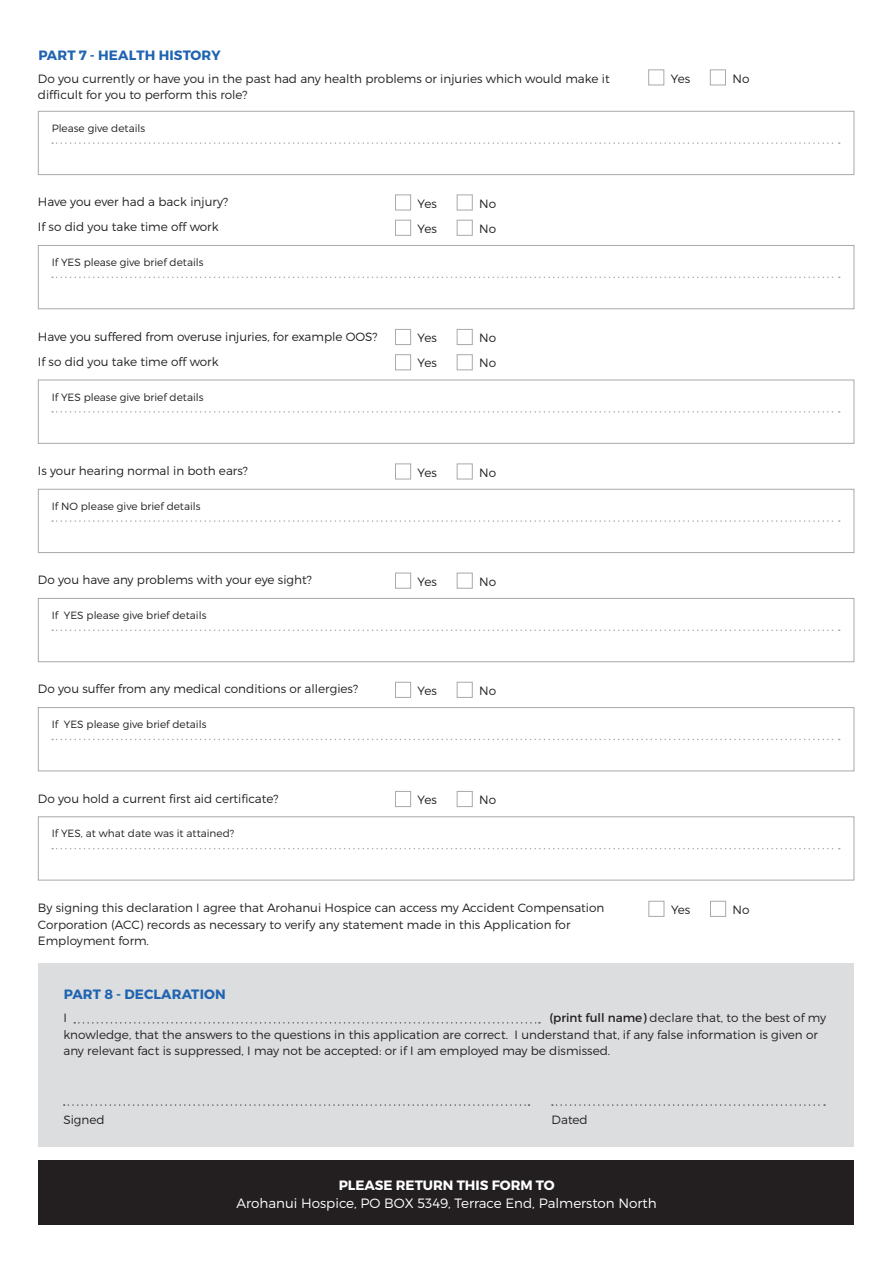
<style>
.page{position:relative;width:893px;height:1263px;background:#fff}
.page>*{position:absolute;margin:0;border:0;box-sizing:border-box;transform-origin:0 0}
.t1{font:300 13.5px "Montserrat";color:#fff}
.t2{font:700 13.5px "Montserrat";letter-spacing:.01em;color:#2064b1}
.t3{font:700 13.5px "Montserrat";color:#fff}
.t4{font:300 12px/16.5px "Montserrat";color:#231f20}
.t5{font:300 10.5px "Montserrat";color:#231f20}
.s1{font-weight:400}
</style>
<div class="page">
<div style="left:38px;top:963px;width:816px;height:184px;background:#dcdddf"></div>
<div style="left:648px;top:69px;width:16px;height:16px;background:#fff;border:1px solid #a8a9ad"></div>
<div style="left:710px;top:69px;width:16px;height:16px;background:#fff;border:1px solid #a8a9ad"></div>
<div style="left:38px;top:111px;width:816px;height:64px;border:1px solid #a8a9ad"></div>
<svg style="left:52px;top:142px;width:788px;height:2px"></svg>
<div style="left:395px;top:220px;width:16px;height:16px;background:#fff;border:1px solid #a8a9ad"></div>
<div style="left:457px;top:220px;width:16px;height:16px;background:#fff;border:1px solid #a8a9ad"></div>
<div style="left:395px;top:194px;width:16px;height:16px;background:#fff;border:1px solid #a8a9ad"></div>
<div style="left:457px;top:194px;width:16px;height:16px;background:#fff;border:1px solid #a8a9ad"></div>
<div style="left:38px;top:245px;width:816px;height:64px;border:1px solid #a8a9ad"></div>
<svg style="left:52px;top:277px;width:788px;height:1px"></svg>
<div style="left:395px;top:354px;width:16px;height:16px;background:#fff;border:1px solid #a8a9ad"></div>
<div style="left:457px;top:354px;width:16px;height:16px;background:#fff;border:1px solid #a8a9ad"></div>
<div style="left:395px;top:329px;width:16px;height:16px;background:#fff;border:1px solid #a8a9ad"></div>
<div style="left:457px;top:329px;width:16px;height:16px;background:#fff;border:1px solid #a8a9ad"></div>
<div style="left:38px;top:380px;width:816px;height:63px;border:1px solid #a8a9ad"></div>
<svg style="left:52px;top:411px;width:788px;height:2px"></svg>
<div style="left:395px;top:463px;width:16px;height:16px;background:#fff;border:1px solid #a8a9ad"></div>
<div style="left:457px;top:463px;width:16px;height:16px;background:#fff;border:1px solid #a8a9ad"></div>
<div style="left:38px;top:489px;width:816px;height:64px;border:1px solid #a8a9ad"></div>
<svg style="left:52px;top:520px;width:788px;height:2px"></svg>
<div style="left:395px;top:573px;width:16px;height:16px;background:#fff;border:1px solid #a8a9ad"></div>
<div style="left:457px;top:573px;width:16px;height:16px;background:#fff;border:1px solid #a8a9ad"></div>
<div style="left:38px;top:598px;width:816px;height:64px;border:1px solid #a8a9ad"></div>
<svg style="left:52px;top:629px;width:788px;height:2px"></svg>
<div style="left:395px;top:682px;width:16px;height:16px;background:#fff;border:1px solid #a8a9ad"></div>
<div style="left:457px;top:682px;width:16px;height:16px;background:#fff;border:1px solid #a8a9ad"></div>
<div style="left:38px;top:707px;width:816px;height:64px;border:1px solid #a8a9ad"></div>
<svg style="left:52px;top:739px;width:788px;height:1px"></svg>
<div style="left:395px;top:791px;width:16px;height:16px;background:#fff;border:1px solid #a8a9ad"></div>
<div style="left:457px;top:791px;width:16px;height:16px;background:#fff;border:1px solid #a8a9ad"></div>
<div style="left:38px;top:816px;width:816px;height:64px;border:1px solid #a8a9ad"></div>
<svg style="left:52px;top:848px;width:788px;height:1px"></svg>
<div style="left:648px;top:901px;width:16px;height:16px;background:#fff;border:1px solid #a8a9ad"></div>
<div style="left:710px;top:901px;width:16px;height:16px;background:#fff;border:1px solid #a8a9ad"></div>
<svg style="left:74px;top:1022px;width:466px;height:1px"></svg>
<svg style="left:64px;top:1104px;width:465px;height:2px"></svg>
<svg style="left:552px;top:1104px;width:273px;height:2px"></svg>
<div style="left:38px;top:1161px;width:816px;height:64px;background:#231f20"></div>
<p class="t2" style="left:38px;top:47px;width:184px">PART 7 - HEALTH HISTORY</p>
<p class="t4" style="left:38px;top:70px;width:573px">Do you currently or have you in the past had any health problems or injuries which would make it</p>
<p class="t4" style="left:671px;top:70px;width:21px">Yes</p>
<p class="t4" style="left:732px;top:70px;width:18px">No</p>
<p class="t4" style="left:38px;top:87px;width:211px">difficult for you to perform this role?</p>
<p class="t5" style="left:52px;top:122px;width:95px">Please give details</p>
<p class="t4" style="left:38px;top:193px;width:192px">Have you ever had a back injury?</p>
<p class="t4" style="left:38px;top:219px;width:182px">If so did you take time off work</p>
<p class="t5" style="left:52px;top:256px;width:153px">If YES please give brief details</p>
<p class="t4" style="left:38px;top:328px;width:341px">Have you suffered from overuse injuries, for example OOS?</p>
<p class="t4" style="left:38px;top:353px;width:182px">If so did you take time off work</p>
<p class="t5" style="left:52px;top:390px;width:153px">If YES please give brief details</p>
<p class="t4" style="left:418px;top:195px;width:21px">Yes</p>
<p class="t4" style="left:479px;top:195px;width:18px">No</p>
<p class="t4" style="left:418px;top:220px;width:21px">Yes</p>
<p class="t4" style="left:479px;top:220px;width:18px">No</p>
<p class="t4" style="left:418px;top:329px;width:21px">Yes</p>
<p class="t4" style="left:479px;top:329px;width:18px">No</p>
<p class="t4" style="left:418px;top:355px;width:21px">Yes</p>
<p class="t4" style="left:479px;top:355px;width:18px">No</p>
<p class="t4" style="left:38px;top:462px;width:211px">Is your hearing normal in both ears?</p>
<p class="t4" style="left:418px;top:464px;width:21px">Yes</p>
<p class="t4" style="left:479px;top:464px;width:18px">No</p>
<p class="t5" style="left:52px;top:500px;width:150px">If NO please give brief details</p>
<p class="t4" style="left:38px;top:572px;width:276px">Do you have any problems with your eye sight?</p>
<p class="t4" style="left:418px;top:573px;width:21px">Yes</p>
<p class="t4" style="left:479px;top:573px;width:18px">No</p>
<p class="t5" style="left:52px;top:609px;width:156px">If YES please give brief details</p>
<p class="t4" style="left:38px;top:681px;width:322px">Do you suffer from any medical conditions or allergies?</p>
<p class="t4" style="left:418px;top:682px;width:21px">Yes</p>
<p class="t4" style="left:479px;top:682px;width:18px">No</p>
<p class="t5" style="left:52px;top:718px;width:156px">If YES please give brief details</p>
<p class="t4" style="left:38px;top:790px;width:242px">Do you hold a current first aid certificate?</p>
<p class="t4" style="left:418px;top:791px;width:21px">Yes</p>
<p class="t4" style="left:479px;top:791px;width:18px">No</p>
<p class="t5" style="left:52px;top:827px;width:184px">If YES, at what date was it attained?</p>
<p class="t4" style="left:38px;top:900px;width:568px">By signing this declaration I agree that Arohanui Hospice can access my Accident Compensation<br>Corporation (ACC) records as necessary to verify any statement made in this Application for<br>Employment form.</p>
<p class="t4" style="left:671px;top:901px;width:21px">Yes</p>
<p class="t4" style="left:733px;top:901px;width:18px">No</p>
<p class="t2" style="left:64px;top:986px;width:163px">PART 8 - DECLARATION</p>
<p class="t4" style="left:63px;top:1010px;width:5px">I</p>
<p class="t4" style="left:63px;top:1010px;width:764px;text-indent:486px"><span class="s1">(print full name)</span> declare that, to the best of my knowledge, that the answers to the questions in this application are correct. I understand that, if any false information is given or any relevant fact is suppressed, I may not be accepted: or if I am employed may be dismissed.</p>
<p class="t4" style="left:63px;top:1111px;width:43px">Signed</p>
<p class="t4" style="left:552px;top:1111px;width:38px">Dated</p>
<p class="t3" style="left:339px;top:1177px;width:217px">PLEASE RETURN THIS FORM TO</p>
<p class="t1" style="left:236px;top:1195px;width:422px">Arohanui Hospice, PO BOX 5349, Terrace End, Palmerston North</p>
</div>
